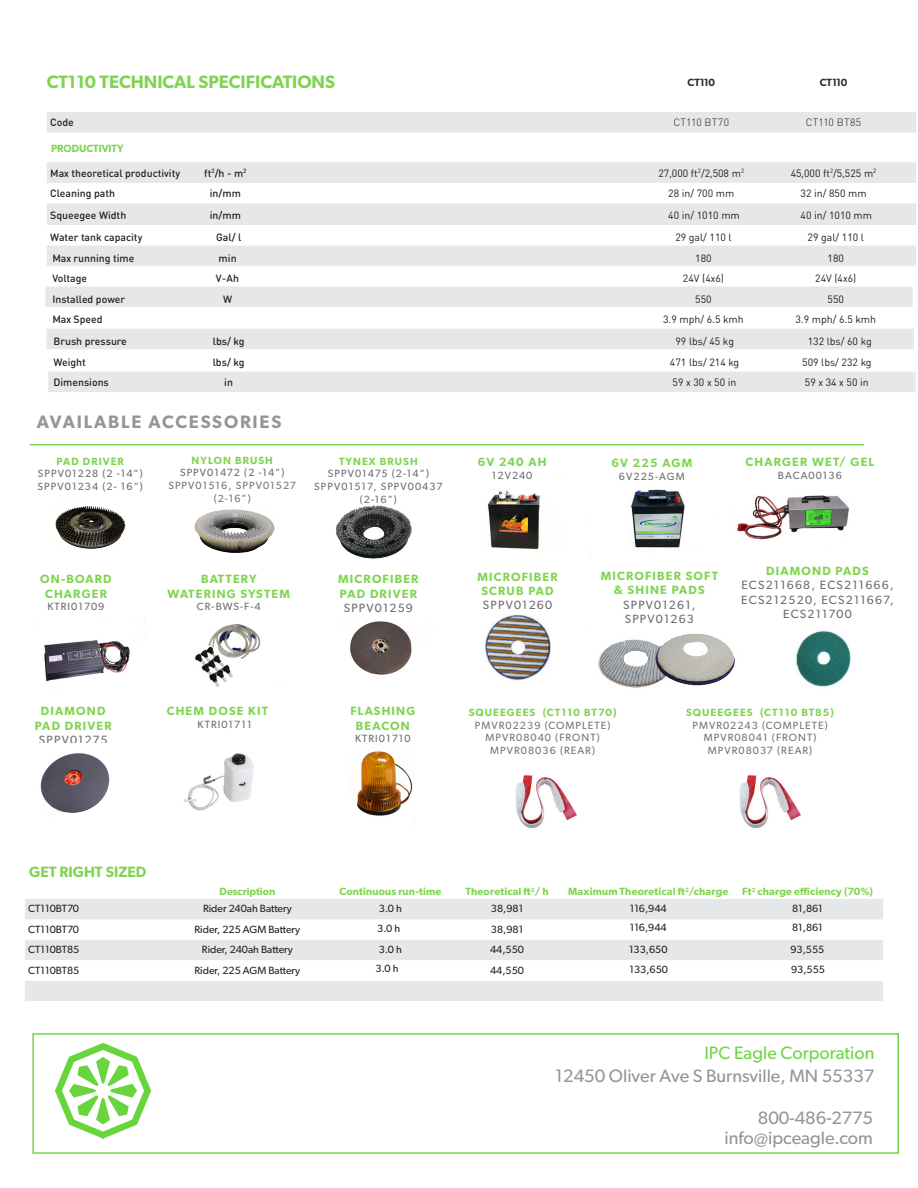
<style>
.page{position:relative;width:918px;height:1188px;background:#fff}
.page>*{position:absolute;margin:0;border:0;box-sizing:border-box;transform-origin:0 0}
.t1{font:18px/19px "Gibson";color:#939598;text-align:right}
.t2{font:600 18px "Gibson";color:#7fd44f}
.filetto_titolo{font:600 18px "Gibson";letter-spacing:.1em;color:#939598}
.t3{font:18px "Gibson";color:#72d54a}
.t4{font:600 15px "Gibson";color:#7fd44f}
.t5{font:600 12px/14.4px "Gibson";letter-spacing:.1em;color:#7fd44f;text-align:center}
.t6{font:12px/14.4px "Gibson";letter-spacing:.1em;color:#6c6d70}
.t7{font:10.5px "DIN Round Pro";color:#231f20}
.t8{font:10.5px "Gibson";color:#231f20}
.t9{font:500 10.5px "DIN Round Pro";color:#231f20}
.t10{font:10.5px/12.6px "Gibson";letter-spacing:.1em;color:#6c6d70;text-align:center}
.t11{font:10.5px/12.6px "Gibson";letter-spacing:.1em;color:#737477;text-align:center}
.t12{font:600 10.5px "Gibson";letter-spacing:.02em;color:#7fd44f}
.t13{font:600 10.5px "Gibson";letter-spacing:.1em;color:#7fd44f}
.t14{font:600 10.5px "Gibson";color:#7fd44f}
.t15{font:300 10.5px "DIN Round Pro";letter-spacing:.02em;color:#231f20}
.t16{font:600 10.5px "Gibson";letter-spacing:-.02em;color:#312f30}
</style>
<div class="page">
<div style="left:48px;top:372px;width:867px;height:20px;background:#e6e7e9"></div>
<div style="left:47px;top:329px;width:867px;height:20px;background:#e6e7e9"></div>
<div style="left:45px;top:286px;width:868px;height:21px;background:#e6e7e9"></div>
<svg style="left:47px;top:112px;width:869px;height:154px;fill:#e6e7e9"></svg>
<hr style="left:30px;top:444px;width:834px;height:1px;background:#7fd44f">
<img style="left:739px;top:775px;width:62px;height:53px">
<img style="left:515px;top:775px;width:62px;height:53px">
<img style="left:487px;top:490px;width:53px;height:59px">
<img style="left:194px;top:509px;width:81px;height:44px">
<img style="left:335px;top:505px;width:77px;height:54px">
<img style="left:55px;top:506px;width:71px;height:43px">
<img style="left:631px;top:489px;width:54px;height:59px">
<img style="left:357px;top:751px;width:56px;height:65px">
<img style="left:183px;top:753px;width:71px;height:58px">
<img style="left:350px;top:621px;width:63px;height:54px">
<img style="left:484px;top:615px;width:67px;height:65px">
<img style="left:598px;top:633px;width:137px;height:55px">
<img style="left:796px;top:630px;width:54px;height:57px">
<img style="left:194px;top:624px;width:67px;height:63px">
<img style="left:719px;top:495px;width:130px;height:45px">
<img style="left:40px;top:753px;width:70px;height:60px">
<img style="left:44px;top:640px;width:86px;height:42px">
<div style="left:25px;top:899px;width:858px;height:20px;background:#e6e7e9"></div>
<div style="left:25px;top:940px;width:858px;height:20px;background:#e6e7e9"></div>
<div style="left:25px;top:981px;width:858px;height:20px;background:#e6e7e9"></div>
<div style="left:32px;top:1033px;width:867px;height:121px;border:2px solid #72d54a"></div>
<img style="left:55px;top:1043px;width:96px;height:96px">
<p class="t2" style="left:47px;top:71px;width:290px">CT110 TECHNICAL SPECIFICATIONS</p>
<p class="t16" style="left:687px;top:77px;width:29px">CT110</p>
<p class="t16" style="left:820px;top:77px;width:29px">CT110</p>
<p class="t9" style="left:50px;top:115px;width:25px">Code</p>
<p class="t15" style="left:674px;top:116px;width:57px">CT110 BT70</p>
<p class="t15" style="left:806px;top:116px;width:57px">CT110 BT85</p>
<p class="t14" style="left:51px;top:142px;width:74px">PRODUCTIVITY</p>
<p class="t9" style="left:50px;top:166px;width:131px">Max theoretical productivity</p>
<p class="t9" style="left:204px;top:166px;width:44px">ft<sup>2</sup>/h - m<sup>2</sup></p>
<p class="t7" style="left:658px;top:166px;width:87px">27,000 ft<sup>2</sup>/2,508 m<sup>2</sup></p>
<p class="t7" style="left:791px;top:166px;width:87px">45,000 ft<sup>2</sup>/5,525 m<sup>2</sup></p>
<p class="t9" style="left:50px;top:186px;width:66px">Cleaning path</p>
<p class="t9" style="left:210px;top:186px;width:33px">in/mm</p>
<p class="t7" style="left:668px;top:186px;width:68px">28 in/ 700 mm</p>
<p class="t7" style="left:801px;top:186px;width:68px">32 in/ 850 mm</p>
<p class="t9" style="left:50px;top:230px;width:94px">Water tank capacity</p>
<p class="t9" style="left:216px;top:230px;width:27px">Gal/ l</p>
<p class="t7" style="left:675px;top:230px;width:58px">29 gal/ 110 l</p>
<p class="t7" style="left:808px;top:230px;width:58px">29 gal/ 110 l</p>
<p class="t9" style="left:52px;top:251px;width:84px">Max running time</p>
<p class="t9" style="left:218px;top:251px;width:20px">min</p>
<p class="t7" style="left:695px;top:251px;width:18px">180</p>
<p class="t7" style="left:828px;top:251px;width:18px">180</p>
<p class="t9" style="left:52px;top:271px;width:36px">Voltage</p>
<p class="t9" style="left:216px;top:271px;width:25px">V-Ah</p>
<p class="t7" style="left:683px;top:271px;width:43px">24V (4x6)</p>
<p class="t7" style="left:815px;top:271px;width:43px">24V (4x6)</p>
<p class="t9" style="left:52px;top:292px;width:74px">Installed power</p>
<p class="t9" style="left:223px;top:292px;width:11px">W</p>
<p class="t7" style="left:695px;top:292px;width:18px">550</p>
<p class="t7" style="left:828px;top:292px;width:18px">550</p>
<p class="t9" style="left:52px;top:312px;width:52px">Max Speed</p>
<p class="t7" style="left:663px;top:313px;width:82px">3.9 mph/ 6.5 kmh</p>
<p class="t7" style="left:795px;top:313px;width:82px">3.9 mph/ 6.5 kmh</p>
<p class="t9" style="left:53px;top:334px;width:75px">Brush pressure</p>
<p class="t9" style="left:213px;top:334px;width:33px">lbs/ kg</p>
<p class="t7" style="left:675px;top:334px;width:60px">99 lbs/ 45 kg</p>
<p class="t7" style="left:808px;top:334px;width:66px">132 lbs/ 60 kg</p>
<p class="t9" style="left:53px;top:355px;width:34px">Weight</p>
<p class="t9" style="left:213px;top:355px;width:33px">lbs/ kg</p>
<p class="t7" style="left:670px;top:355px;width:71px">471 lbs/ 214 kg</p>
<p class="t7" style="left:802px;top:355px;width:71px">509 lbs/ 232 kg</p>
<p class="t9" style="left:53px;top:375px;width:57px">Dimensions</p>
<p class="t9" style="left:224px;top:375px;width:10px">in</p>
<p class="t7" style="left:673px;top:376px;width:65px">59 x 30 x 50 in</p>
<p class="t7" style="left:805px;top:376px;width:65px">59 x 34 x 50 in</p>
<p class="filetto_titolo" style="left:37px;top:411px;width:246px">AVAILABLE ACCESSORIES</p>
<p class="t9" style="left:50px;top:208px;width:78px">Squeegee Width</p>
<p class="t9" style="left:210px;top:208px;width:33px">in/mm</p>
<p class="t7" style="left:668px;top:208px;width:73px">40 in/ 1010 mm</p>
<p class="t7" style="left:801px;top:208px;width:73px">40 in/ 1010 mm</p>
<p class="t13" style="left:57px;top:455px;width:69px">PAD DRIVER</p>
<p class="t10" style="left:38px;top:467px;width:107px;text-align:left">SPPV01228 (2 -14”)<br>SPPV01234 (2- 16”)</p>
<p class="t13" style="left:192px;top:454px;width:83px">NYLON BRUSH</p>
<p class="t10" style="left:180px;top:466px;width:106px">SPPV01472 (2 -14”)</p>
<p class="t11" style="left:168px;top:479px;width:129px">SPPV01516, SPPV01527 (2-16”)</p>
<p class="t13" style="left:339px;top:455px;width:80px">TYNEX BRUSH</p>
<p class="t10" style="left:314px;top:467px;width:130px">SPPV01475 (2-14”)<br>SPPV01517, SPPV00437 (2-16”)</p>
<p class="t5" style="left:40px;top:572px;width:73px">ON-BOARD<br>CHARGER</p>
<p class="t10" style="left:47px;top:600px;width:59px">KTRI01709</p>
<p class="t5" style="left:168px;top:572px;width:124px">BATTERY<br>WATERING SYSTEM</p>
<p class="t10" style="left:197px;top:600px;width:65px">CR-BWS-F-4</p>
<p class="t5" style="left:338px;top:572px;width:82px;text-align:left">MICROFIBER<br>PAD DRIVER</p>
<p class="t6" style="left:344px;top:601px;width:71px">SPPV01259</p>
<p class="t5" style="left:478px;top:454px;width:70px">6V 240 AH</p>
<p class="t10" style="left:492px;top:468px;width:42px">12V240</p>
<p class="t5" style="left:477px;top:569px;width:82px">MICROFIBER<br>SCRUB PAD</p>
<p class="t6" style="left:483px;top:598px;width:71px">SPPV01260</p>
<p class="t5" style="left:611px;top:455px;width:82px">6V 225 AGM</p>
<p class="t10" style="left:619px;top:469px;width:67px">6V225-AGM</p>
<p class="t5" style="left:746px;top:454px;width:130px">CHARGER WET/ GEL</p>
<p class="t10" style="left:778px;top:468px;width:66px">BACA00136</p>
<p class="t5" style="left:601px;top:568px;width:119px">MICROFIBER SOFT &amp; SHINE PADS</p>
<p class="t6" style="left:623px;top:597px;width:74px">SPPV01261,<br>SPPV01263</p>
<p class="t5" style="left:766px;top:563px;width:104px">DIAMOND PADS</p>
<p class="t6" style="left:741px;top:578px;width:154px;text-align:center">ECS211668, ECS211666,<br>ECS212520, ECS211667,<br>ECS211700</p>
<p class="t5" style="left:35px;top:704px;width:78px">DIAMOND<br>PAD DRIVER</p>
<p class="t6" style="left:39px;top:733px;width:70px">SPPV01275</p>
<p class="t5" style="left:167px;top:704px;width:103px">CHEM DOSE KIT</p>
<p class="t10" style="left:198px;top:718px;width:56px">KTRI01711</p>
<p class="t5" style="left:350px;top:704px;width:66px">FLASHING<br>BEACON</p>
<p class="t10" style="left:355px;top:732px;width:57px">KTRI01710</p>
<p class="t13" style="left:469px;top:706px;width:149px">SQUEEGEES (CT110 BT70)</p>
<p class="t11" style="left:475px;top:719px;width:137px">PMVR02239 (COMPLETE)<br>MPVR08040 (FRONT)<br>MPVR08036 (REAR)</p>
<p class="t13" style="left:686px;top:706px;width:150px">SQUEEGEES (CT110 BT85)</p>
<p class="t11" style="left:692px;top:719px;width:137px">PMVR02243 (COMPLETE)<br>MPVR08041 (FRONT)<br>MPVR08037 (REAR)</p>
<h2 class="t4" style="left:29px;top:863px;width:119px">GET RIGHT SIZED</h2>
<p class="t14" style="left:220px;top:886px;width:57px">Description</p>
<p class="t12" style="left:339px;top:886px;width:103px">Continuous run-time</p>
<p class="t12" style="left:466px;top:886px;width:85px">Theoretical ft<sup>2</sup>/ h</p>
<p class="t12" style="left:568px;top:886px;width:162px">Maximum Theoretical ft<sup>2</sup>/charge</p>
<p class="t12" style="left:742px;top:886px;width:132px">Ft<sup>2</sup> charge efficiency (70%)</p>
<p class="t8" style="left:28px;top:902px;width:52px">CT110BT70</p>
<p class="t8" style="left:203px;top:902px;width:90px">Rider 240ah Battery</p>
<p class="t8" style="left:379px;top:902px;width:25px">3.0 h</p>
<p class="t8" style="left:491px;top:902px;width:34px">38,981</p>
<p class="t8" style="left:630px;top:902px;width:38px">116,944</p>
<p class="t8" style="left:792px;top:902px;width:32px">81,861</p>
<p class="t8" style="left:28px;top:923px;width:52px">CT110BT70</p>
<p class="t8" style="left:195px;top:923px;width:107px">Rider, 225 AGM Battery</p>
<p class="t8" style="left:491px;top:923px;width:34px">38,981</p>
<p class="t8" style="left:28px;top:943px;width:53px">CT110BT85</p>
<p class="t8" style="left:202px;top:943px;width:92px">Rider, 240ah Battery</p>
<p class="t8" style="left:379px;top:943px;width:25px">3.0 h</p>
<p class="t8" style="left:490px;top:943px;width:35px">44,550</p>
<p class="t8" style="left:629px;top:943px;width:40px">133,650</p>
<p class="t8" style="left:791px;top:943px;width:35px">93,555</p>
<p class="t8" style="left:28px;top:964px;width:53px">CT110BT85</p>
<p class="t8" style="left:195px;top:964px;width:107px">Rider, 225 AGM Battery</p>
<p class="t8" style="left:490px;top:964px;width:35px">44,550</p>
<p class="t8" style="left:377px;top:922px;width:25px">3.0 h</p>
<p class="t8" style="left:630px;top:921px;width:38px">116,944</p>
<p class="t8" style="left:792px;top:921px;width:32px">81,861</p>
<p class="t8" style="left:376px;top:962px;width:25px">3.0 h</p>
<p class="t8" style="left:630px;top:963px;width:40px">133,650</p>
<p class="t8" style="left:791px;top:963px;width:35px">93,555</p>
<h1 class="t3" style="left:704px;top:1042px;width:172px">IPC Eagle Corporation</h1>
<h1 class="t1" style="left:555px;top:1066px;width:321px">12450 Oliver Ave S Burnsville, MN 55337</h1>
<h1 class="t1" style="left:725px;top:1108px;width:150px">800-486-2775 info@ipceagle.com</h1>
</div>
